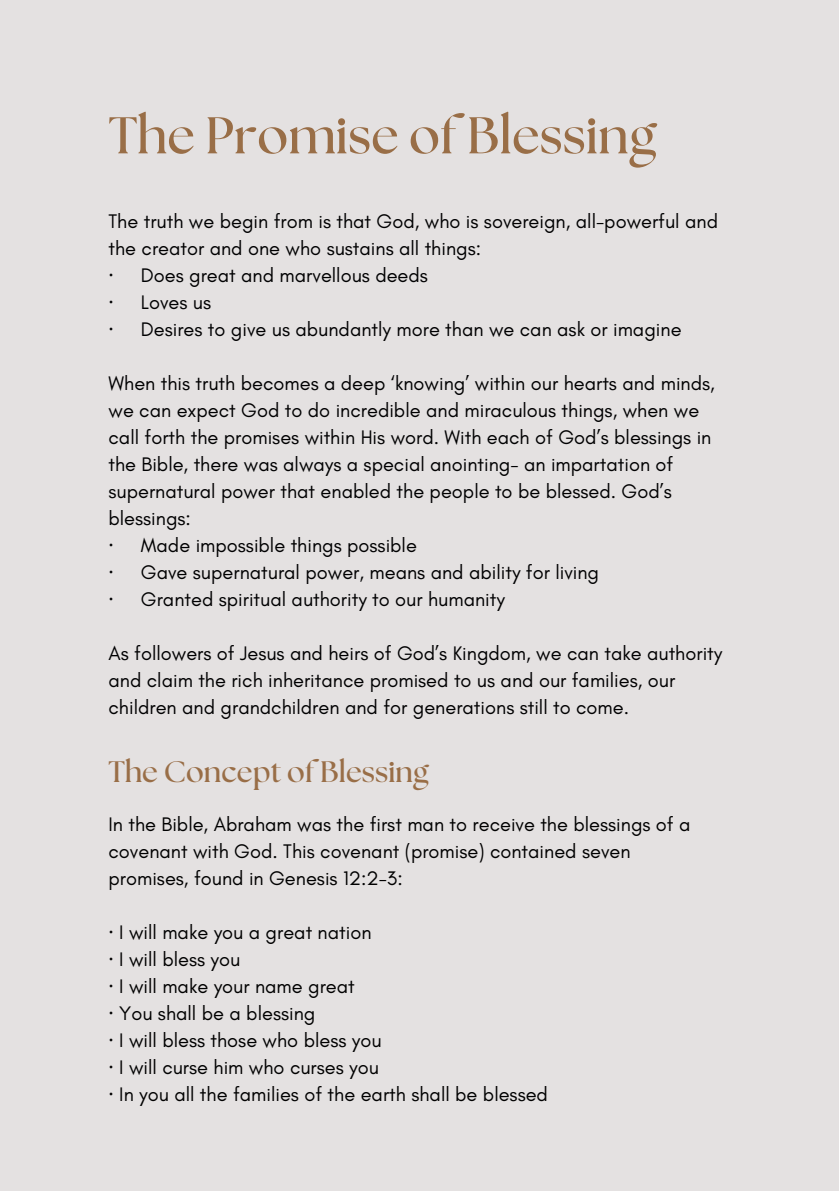
<style>
.page{position:relative;width:839px;height:1191px;background:#fff}
.page>*{position:absolute;margin:0;border:0;box-sizing:border-box;transform-origin:0 0}
.t1{font:700 51.6px "The Seasons";color:#996e47}
.t2{font:700 29.6px "The Seasons";color:#996e47}
.t3{font:20px/27px "Glacial Indifference";color:#000001}
.t4{font:20px/27px "Glacial Indifference";color:#000}
.t5{font:20px "Noto Sans";color:#000001}
.s1{font-family:"Noto Sans"}
</style>
<div class="page">
<div style="left:0;top:0;width:838px;height:1191px;background:#e4e1e1"></div>
<h2 class="t1" style="left:108px;top:112px;width:549px">The Promise of Blessing</h2>
<h1 class="t3" style="left:108px;top:207px;width:611px">The truth we begin from is that God, who is sovereign, all-powerful and the creator and one who sustains all things:</h1>
<p class="t5" style="left:108px;top:260px;width:7px">·</p>
<p class="t3" style="left:141px;top:261px;width:288px">Does great and marvellous deeds</p>
<p class="t5" style="left:108px;top:287px;width:7px">·</p>
<p class="t3" style="left:141px;top:288px;width:72px">Loves us</p>
<p class="t5" style="left:108px;top:314px;width:7px">·</p>
<p class="t3" style="left:141px;top:315px;width:542px">Desires to give us abundantly more than we can ask or imagine</p>
<p class="t3" style="left:108px;top:369px;width:608px">When this truth becomes a deep ‘knowing’ within our hearts and minds,</p>
<p class="t3" style="left:108px;top:396px;width:604px">we can expect God to do incredible and miraculous things, when we call forth the promises within His word. With each of God’s blessings in the Bible, there was always a special anointing- an impartation of supernatural power that enabled the people to be blessed. God’s blessings:<br><span class="s1">·</span></p>
<p class="t3" style="left:141px;top:531px;width:277px">Made impossible things possible</p>
<p class="t5" style="left:108px;top:557px;width:7px">·</p>
<p class="t3" style="left:141px;top:558px;width:459px">Gave supernatural power, means and ability for living</p>
<p class="t5" style="left:108px;top:584px;width:7px">·</p>
<p class="t3" style="left:141px;top:585px;width:365px">Granted spiritual authority to our humanity</p>
<p class="t3" style="left:108px;top:639px;width:615px">As followers of Jesus and heirs of God’s Kingdom, we can take authority</p>
<p class="t3" style="left:108px;top:666px;width:568px">and claim the rich inheritance promised to us and our families, our children and grandchildren and for generations still to come.</p>
<h2 class="t2" style="left:108px;top:758px;width:322px">The Concept of Blessing</h2>
<p class="t4" style="left:108px;top:811px;width:583px">In the Bible, Abraham was the first man to receive the blessings of a covenant with God. This covenant (promise) contained seven promises, found in Genesis 12:2-3:</p>
<p class="t4" style="left:108px;top:919px;width:264px"><span class="s1">·</span> I will make you a great nation</p>
<p class="t4" style="left:108px;top:946px;width:133px"><span class="s1">·</span> I will bless you</p>
<p class="t4" style="left:108px;top:973px;width:248px"><span class="s1">·</span> I will make your name great</p>
<p class="t4" style="left:108px;top:1000px;width:208px"><span class="s1">·</span> You shall be a blessing</p>
<p class="t4" style="left:108px;top:1027px;width:274px"><span class="s1">·</span> I will bless those who bless you</p>
<p class="t4" style="left:108px;top:1054px;width:272px"><span class="s1">·</span> I will curse him who curses you</p>
<p class="t4" style="left:108px;top:1081px;width:441px"><span class="s1">·</span> In you all the families of the earth shall be blessed</p>
</div>
